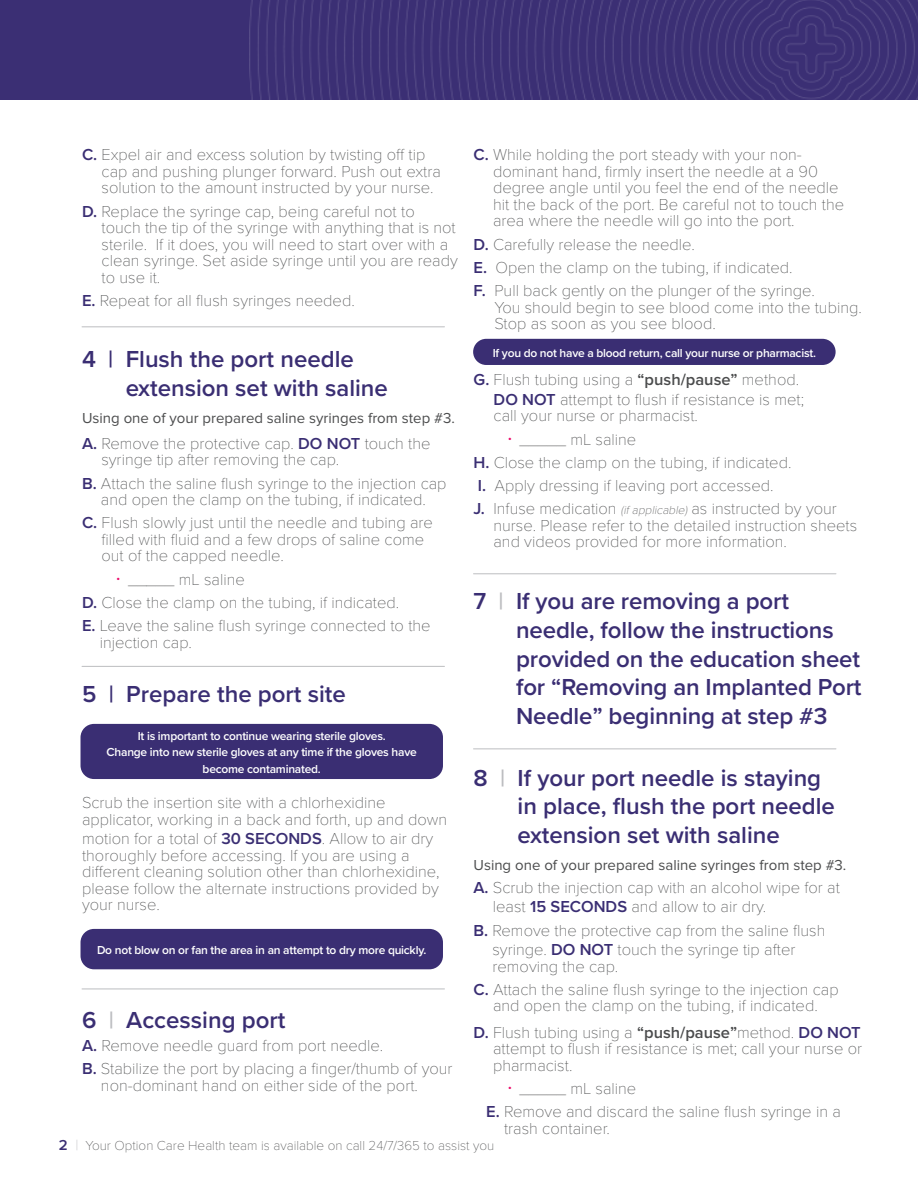
<style>
.page{position:relative;width:918px;height:1188px;background:#fff}
.page>*{position:absolute;margin:0;border:0;box-sizing:border-box;transform-origin:0 0}
.t1{font:600 24px/28.8px "Proxima Nova";color:#3a2e73}
.t2{font:100 16.5px/16.5px "Proxima Nova T";color:#4b4c4d}
.t3{font:15px "Proxima Nova";color:#4b4c4d}
.t4{font:100 13.5px "Proxima Nova T";color:#4b4c4d}
.t5{font:600 12px/16.5px "Proxima Nova";letter-spacing:-.02em;color:#fff;text-align:center}
.s1{font-family:"Proxima Nova";font-weight:600;color:#3a2e73}
.s2{font-size:12px;color:#ec0b6b}
.s3{color:#bcbdc0}
.s4{font-family:"Proxima Nova";font-weight:600}
.s5{font-style:italic;font-size:12px}
.s6{font-family:"Proxima Nova";font-weight:600;font-size:15px;color:#3a2e73}
.s7{font-size:15px;color:#bcbdc0}
</style>
<div class="page">
<hr style="left:474px;top:573px;width:362px;height:1px;background:#bcbdc0">
<hr style="left:82px;top:666px;width:362px;height:1px;background:#bcbdc0">
<hr style="left:82px;top:989px;width:362px;height:1px;background:#bcbdc0">
<hr style="left:82px;top:326px;width:362px;height:1px;background:#bcbdc0">
<hr style="left:474px;top:748px;width:362px;height:1px;background:#bcbdc0">
<div style="left:81px;top:724px;width:362px;height:55px;background:#3a2e73;border-radius:13px"></div>
<div style="left:81px;top:929px;width:362px;height:40px;background:#3a2e73;border-radius:14px"></div>
<div style="left:473px;top:339px;width:363px;height:26px;background:#3a2e73;border-radius:13px"></div>
<div style="left:0;top:0;width:918px;height:100px;background:#3b2f74"></div>
<img style="left:249px;top:0;width:669px;height:100px">
<p class="t2" style="left:102px;top:146px;width:341px;text-indent:-20px"><span class="s1">C.</span> Expel air and excess solution by twisting off tip cap and pushing plunger forward. Push out extra solution to the amount instructed by your nurse.</p>
<p class="t2" style="left:102px;top:202px;width:358px;text-indent:-20px"><span class="s1">D.</span> Replace the syringe cap, being careful not to touch the tip of the syringe with anything that is not sterile. If it does, you will need to start over with a clean syringe. Set aside syringe until you are ready to use it.</p>
<p class="t2" style="left:82px;top:291px;width:274px"><span class="s1">E.</span> Repeat for all flush syringes needed.</p>
<h1 class="t1" style="left:126px;top:344px;width:264px;text-indent:-44px">4 | Flush the port needle extension set with saline</h1>
<p class="t3" style="left:82px;top:411px;width:374px">Using one of your prepared saline syringes from step #3.</p>
<p class="t2" style="left:101px;top:434px;width:331px;text-indent:-19px"><span class="s1">A.</span> Remove the protective cap. <span class="s1">DO NOT</span> touch the syringe tip after removing the cap.</p>
<p class="t2" style="left:82px;top:474px;width:366px;text-align:center"><span class="s1">B.</span> Attach the saline flush syringe to the injection cap and open the clamp on the tubing, if indicated.</p>
<p class="t2" style="left:102px;top:513px;width:333px;text-indent:-20px"><span class="s1">C.</span> Flush slowly just until the needle and tubing are filled with fluid and a few drops of saline come out of the capped needle.</p>
<p class="t2" style="left:82px;top:566px;width:350px;line-height:23.2px;text-indent:34px"><span class="s2">•</span> _____ mL saline<br><span class="s1">D.</span> Close the clamp on the tubing, if indicated.<br><span class="s1">E.</span> Leave the saline flush syringe connected to the</p>
<p class="t2" style="left:100px;top:633px;width:94px">injection cap.</p>
<h1 class="t1" style="left:82px;top:679px;width:265px">5 | Prepare the port site</h1>
<p class="t5" style="left:107px;top:727px;width:312px">It is important to continue wearing sterile gloves.<br>Change into new sterile gloves at any time if the gloves have become contaminated.</p>
<p class="t2" style="left:82px;top:793px;width:367px">Scrub the insertion site with a chlorhexidine applicator, working in a back and forth, up and down</p>
<p class="t2" style="left:82px;top:829px;width:359px">motion for a total of <span class="s1">30 SECONDS</span>. Allow to air dry thoroughly before accessing. If you are using a different cleaning solution other than chlorhexidine, please follow the alternate instructions provided by your nurse.</p>
<p class="t5" style="left:97px;top:941px;width:331px">Do not blow on or fan the area in an attempt to dry more quickly.</p>
<h1 class="t1" style="left:82px;top:1005px;width:205px">6 <span class="s3">|</span> Accessing port</h1>
<p class="t2" style="left:82px;top:1033px;width:372px;line-height:23.2px"><span class="s1">A.</span> Remove needle guard from port needle.<br><span class="s1">B.</span> Stabilize the port by placing a finger/thumb of your</p>
<p class="t2" style="left:101px;top:1076px;width:319px">non-dominant hand on either side of the port.</p>
<p class="t2" style="left:493px;top:146px;width:353px;text-indent:-20px"><span class="s1">C.</span> While holding the port steady with your non&shy;dominant hand, firmly insert the needle at a 90 degree angle until you feel the end of the needle hit the back of the port. Be careful not to touch the area where the needle will go into the port.</p>
<p class="t2" style="left:474px;top:231px;width:343px;line-height:23.2px"><span class="s1">D.</span> Carefully release the needle.<br><span class="s1">E.</span> Open the clamp on the tubing, if indicated.<br><span class="s1">F.</span> Pull back gently on the plunger of the syringe.</p>
<p class="t2" style="left:494px;top:298px;width:369px">You should begin to see blood come into the tubing.<br>Stop as soon as you see blood.</p>
<p class="t5" style="left:493px;top:344px;width:325px">If you do not have a blood return, call your nurse or pharmacist.</p>
<p class="t2" style="left:474px;top:369px;width:332px;line-height:19.5px;text-align:right"><span class="s1">G.</span> Flush tubing using a <span class="s4">“push/pause”</span> method.<br><span class="s1">DO NOT</span> attempt to flush if resistance is met;</p>
<p class="t2" style="left:494px;top:407px;width:206px">call your nurse or pharmacist.</p>
<p class="t2" style="left:474px;top:427px;width:365px;line-height:23.2px;text-indent:34px"><span class="s2">•</span> _____ mL saline<br><span class="s1">H.</span> Close the clamp on the tubing, if indicated.<br><span class="s1">I.</span> Apply dressing if leaving port accessed.<br><span class="s1">J.</span> Infuse medication <span class="s5">(ifapplicable)</span> as instructed by your</p>
<p class="t2" style="left:493px;top:516px;width:365px">nurse. Please refer to the detailed instruction sheets and videos provided for more information.</p>
<h1 class="t1" style="left:516px;top:586px;width:347px;text-indent:-43px">7 <span class="s3">|</span> If you are removing a port needle, follow the instructions provided on the education sheet for “Removing an Implanted Port<br>Needle” beginning at step #3</h1>
<h1 class="t1" style="left:518px;top:763px;width:319px;text-indent:-44px">8 <span class="s3">|</span> If your port needle is staying in place, flush the port needle extension set with saline</h1>
<p class="t3" style="left:474px;top:858px;width:374px">Using one of your prepared saline syringes from step #3.</p>
<p class="t2" style="left:493px;top:876px;width:348px;line-height:19.5px;text-indent:-19px"><span class="s1">A.</span> Scrub the injection cap with an alcohol wipe for at least <span class="s1">15 SECONDS</span> and allow to air dry.</p>
<p class="t2" style="left:492px;top:919px;width:335px;line-height:19.5px;text-indent:-19px"><span class="s1">B.</span> Remove the protective cap from the saline flush syringe. <span class="s1">DO NOT</span> touch the syringe tip after</p>
<p class="t2" style="left:474px;top:953px;width:367px;line-height:23.2px;text-indent:19px">removing the cap.<br><span class="s1">C.</span> Attach the saline flush syringe to the injection cap</p>
<p class="t2" style="left:474px;top:992px;width:389px;line-height:26.2px;text-indent:20px">and open the clamp on the tubing, if indicated.<br><span class="s1">D.</span> Flush tubing using a <span class="s4">“push/pause”</span>method. <span class="s1">DO NOT</span></p>
<p class="t2" style="left:493px;top:1039px;width:371px">attempt to flush if resistance is met; call your nurse or pharmacist.</p>
<p class="t2" style="left:486px;top:1076px;width:356px;line-height:23.2px;text-indent:22px"><span class="s2">•</span> _____ mL saline<br><span class="s1">E.</span> Remove and discard the saline flush syringe in a</p>
<p class="t2" style="left:504px;top:1119px;width:107px">trash container.</p>
<p class="t4" style="left:59px;top:1135px;width:437px"><span class="s6">2</span> <span class="s7">|</span> Your Option Care Health team is available on call 24/7/365 to assist you</p>
</div>
